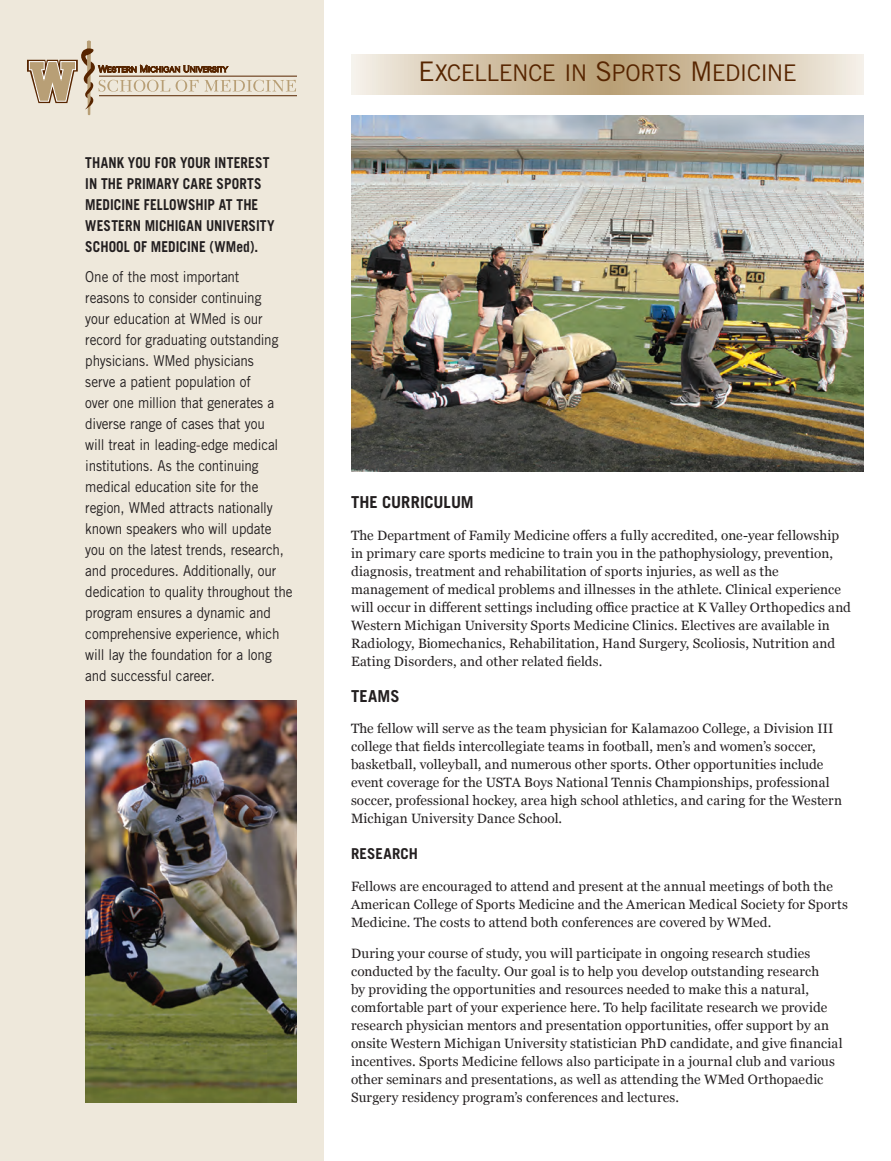
<style>
.page{position:relative;width:891px;height:1161px;background:#fff}
.page>*{position:absolute;margin:0;border:0;box-sizing:border-box;transform-origin:0 0}
.Page_Head{font:22.95px "Trade Gothic LT Std SC850";letter-spacing:-.025em;color:#572500}
.Subhead{font:700 16.5px "Trade Gothic LT Std";letter-spacing:.005em;color:#231f20}
.Sidebar{font:15px/21px "Trade Gothic LT Std";letter-spacing:-.01em;color:#231f20;scale:.9 1}
.Sidebar-2{font:700 15px/21px "Trade Gothic LT Std";letter-spacing:.005em;color:#231f20;scale:.9 1}
.Subhead-2{font:700 15px "Trade Gothic LT Std";letter-spacing:.01em;color:#231f20}
.Body_Text{font:13.5px/18px "Georgia";letter-spacing:.01em;color:#231f20}
.s1{font-size:27px}
</style>
<div class="page">
<div style="left:0;top:0;width:324px;height:1161px;background:#eee8db"></div>
<svg style="left:351px;top:55px;width:513px;height:40px;background:#d4c5ab"></svg>
<img style="left:351px;top:115px;width:513px;height:356px">
<img style="left:85px;top:700px;width:212px;height:402px">
<hr style="left:99px;top:76px;width:198px;height:1px;background:#572500">
<hr style="left:99px;top:95px;width:198px;height:1px;background:#572500">
<svg style="left:27px;top:40px;width:269px;height:75px"></svg>
<p class="Sidebar-2" style="left:85px;top:152px;width:212px">THANK YOU FOR YOUR INTEREST<br>IN THE PRIMARY CARE SPORTS<br>MEDICINE FELLOWSHIP AT THE<br>WESTERN MICHIGAN UNIVERSITY<br>SCHOOL OF MEDICINE (WMed).</p>
<p class="Sidebar" style="left:85px;top:266px;width:232px">One of the most important<br>reasons to consider continuing<br>your education at WMed is our record for graduating outstanding physicians. WMed physicians<br>serve a patient population of<br>over one million that generates a diverse range of cases that you<br>will treat in leading-edge medical institutions. As the continuing medical education site for the region, WMed attracts nationally known speakers who will update you on the latest trends, research, and procedures. Additionally, our dedication to quality throughout the program ensures a dynamic and comprehensive experience, which will lay the foundation for a long and successful career.</p>
<p class="Page_Head" style="left:418px;top:59px;width:376px"><span class="s1">E</span>XCELLENCE IN <span class="s1">S</span>PORTS <span class="s1">M</span>EDICINE</p>
<p class="Subhead" style="left:351px;top:492px;width:124px">THE CURRICULUM</p>
<p class="Body_Text" style="left:351px;top:525px;width:502px">The Department of Family Medicine offers a fully accredited, one-year fellowship in primary care sports medicine to train you in the pathophysiology, prevention, diagnosis, treatment and rehabilitation of sports injuries, as well as the management of medical problems and illnesses in the athlete. Clinical experience will occur in different settings including office practice at K Valley Orthopedics and Western Michigan University Sports Medicine Clinics. Electives are available in Radiology, Biomechanics, Rehabilitation, Hand Surgery, Scoliosis, Nutrition and Eating Disorders, and other related fields.</p>
<p class="Subhead" style="left:351px;top:686px;width:50px">TEAMS</p>
<p class="Body_Text" style="left:351px;top:719px;width:493px">The fellow will serve as the team physician for Kalamazoo College, a Division III college that fields intercollegiate teams in football, men’s and women’s soccer, basketball, volleyball, and numerous other sports. Other opportunities include event coverage for the USTA Boys National Tennis Championships, professional soccer, professional hockey, area high school athletics, and caring for the Western Michigan University Dance School.</p>
<p class="Subhead-2" style="left:351px;top:845px;width:69px">RESEARCH</p>
<p class="Body_Text" style="left:351px;top:876px;width:498px">Fellows are encouraged to attend and present at the annual meetings of both the<br>American College of Sports Medicine and the American Medical Society for Sports<br>Medicine. The costs to attend both conferences are covered by WMed.</p>
<p class="Body_Text" style="left:351px;top:944px;width:493px">During your course of study, you will participate in ongoing research studies conducted by the faculty. Our goal is to help you develop outstanding research<br>by providing the opportunities and resources needed to make this a natural, comfortable part of your experience here. To help facilitate research we provide research physician mentors and presentation opportunities, offer support by an onsite Western Michigan University statistician PhD candidate, and give financial incentives. Sports Medicine fellows also participate in a journal club and various other seminars and presentations, as well as attending the WMed Orthopaedic Surgery residency program’s conferences and lectures.</p>
</div>
